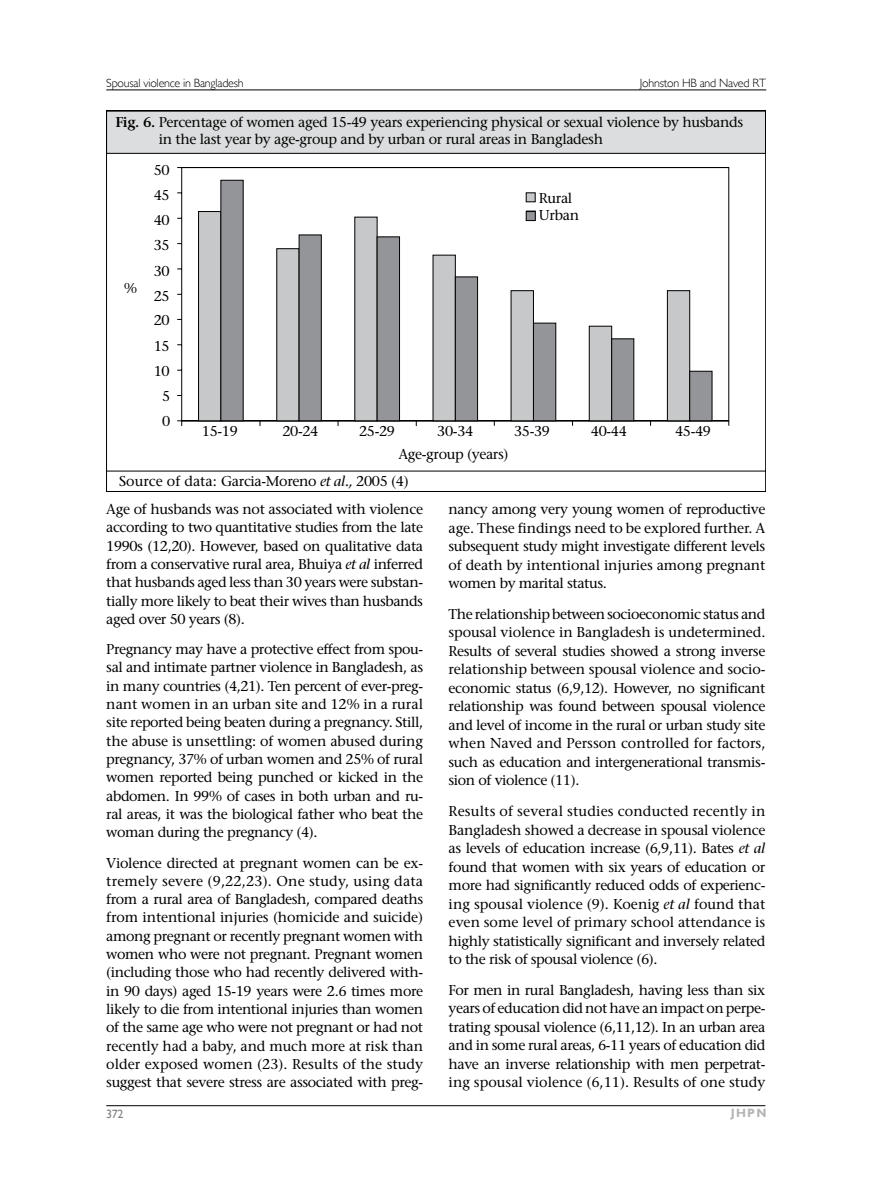
<style>
.page{position:relative;width:893px;height:1191px;background:#fff}
.page>*{position:absolute;margin:0;border:0;box-sizing:border-box;transform-origin:0 0}
.Body_Text{font:500 14.25px/18.3px "Stone Serif Std";letter-spacing:-.025em;color:#000;text-align:justify}
.t1{font:300 12px "Gill Sans";letter-spacing:-.02em;color:#000}
.t2{font:700 12px "Gill Sans";color:#b2b4b6}
.t3{font:12px "Gill Sans";color:#808285}
.s1{font-weight:600}
.s2{font-style:italic}
</style>
<div class="page">
<hr style="left:106px;top:90px;width:660px;height:1px;background:#000">
<hr style="left:106px;top:1105px;width:659px;height:1px;background:#000">
<svg style="left:106px;top:111px;width:660px;height:381px"></svg>
<div style="left:526px;top:193px;width:9px;height:9px;background:#c6c8ca"></div>
<div style="left:526px;top:211px;width:9px;height:9px;background:#939598"></div>
<div style="left:526px;top:211px;width:9px;height:10px;border:1px solid #000"></div>
<div style="left:198px;top:211px;width:23px;height:210px;background:#c6c8ca;border:1px solid #000"></div>
<div style="left:277px;top:248px;width:22px;height:173px;background:#c6c8ca"></div>
<div style="left:355px;top:217px;width:22px;height:204px;background:#c6c8ca"></div>
<div style="left:433px;top:255px;width:23px;height:166px;background:#c6c8ca"></div>
<div style="left:511px;top:290px;width:23px;height:131px;background:#c6c8ca;border:1px solid #000"></div>
<div style="left:589px;top:326px;width:23px;height:95px;background:#c6c8ca;border:1px solid #000"></div>
<div style="left:667px;top:290px;width:23px;height:131px;background:#c6c8ca;border:1px solid #000"></div>
<div style="left:221px;top:180px;width:22px;height:241px;background:#939598"></div>
<div style="left:299px;top:235px;width:23px;height:186px;background:#939598;border:1px solid #000"></div>
<div style="left:377px;top:237px;width:23px;height:184px;background:#939598;border:1px solid #000"></div>
<div style="left:455px;top:277px;width:23px;height:144px;background:#939598;border:1px solid #000"></div>
<div style="left:533px;top:323px;width:23px;height:98px;background:#939598;border:1px solid #000"></div>
<div style="left:611px;top:338px;width:23px;height:83px;background:#939598;border:1px solid #000"></div>
<div style="left:689px;top:371px;width:23px;height:50px;background:#939598;border:1px solid #000"></div>
<p class="t1" style="left:106px;top:76px;width:139px">Spousal violence in Bangladesh</p>
<p class="t1" style="left:640px;top:76px;width:128px">Johnston HB and Naved RT</p>
<p class="Body_Text" style="left:159px;top:113px;width:586px;line-height:17.1px;text-indent:-43px"><span class="s1">Fig. 6.</span> Percentage of women aged 15-49 years experiencing physical or sexual violence by husbands in the last year by age-group and by urban or rural areas in Bangladesh</p>
<p class="Body_Text" style="left:124px;top:279px;width:14px">%</p>
<p class="Body_Text" style="left:154px;top:161px;width:18px">50</p>
<p class="Body_Text" style="left:154px;top:186px;width:18px">45</p>
<p class="Body_Text" style="left:154px;top:211px;width:18px">40</p>
<p class="Body_Text" style="left:154px;top:236px;width:18px">35</p>
<p class="Body_Text" style="left:154px;top:261px;width:18px">30</p>
<p class="Body_Text" style="left:154px;top:286px;width:18px">25</p>
<p class="Body_Text" style="left:154px;top:311px;width:18px">20</p>
<p class="Body_Text" style="left:154px;top:336px;width:18px">15</p>
<p class="Body_Text" style="left:154px;top:361px;width:18px">10</p>
<p class="Body_Text" style="left:162px;top:386px;width:10px">5</p>
<p class="Body_Text" style="left:162px;top:412px;width:10px">0</p>
<p class="Body_Text" style="left:539px;top:188px;width:35px">Rural</p>
<p class="Body_Text" style="left:539px;top:206px;width:42px">Urban</p>
<p class="Body_Text" style="left:202px;top:422px;width:38px">15-19</p>
<p class="Body_Text" style="left:282px;top:422px;width:38px">20-24</p>
<p class="Body_Text" style="left:359px;top:422px;width:38px">25-29</p>
<p class="Body_Text" style="left:437px;top:422px;width:38px">30-34</p>
<p class="Body_Text" style="left:514px;top:422px;width:38px">35-39</p>
<p class="Body_Text" style="left:591px;top:422px;width:38px">40-44</p>
<p class="Body_Text" style="left:675px;top:422px;width:38px">45-49</p>
<p class="Body_Text" style="left:398px;top:445px;width:112px">Age-group (years)</p>
<p class="Body_Text" style="left:119px;top:472px;width:291px">Source of data: Garcia-Moreno <span class="s2">et al.,</span> 2005 (4)</p>
<p class="Body_Text" style="left:106px;top:500px;width:318px">Age of husbands was not associated with violence according to two quantitative studies from the late 1990s (12,20). However, based on qualitative data from a conservative rural area, Bhuiya <span class="s2">et al</span> inferred that husbands aged less than 30 years were substan&shy;tially more likely to beat their wives than husbands aged over 50 years (8).</p>
<p class="Body_Text" style="left:106px;top:640px;width:318px">Pregnancy may have a protective effect from spou&shy;sal and intimate partner violence in Bangladesh, as in many countries (4,21). Ten percent of ever-preg&shy;nant women in an urban site and 12% in a rural site reported being beaten during a pregnancy. Still, the abuse is unsettling: of women abused during pregnancy, 37% of urban women and 25% of rural women reported being punched or kicked in the abdomen. In 99% of cases in both urban and ru&shy;ral areas, it was the biological father who beat the woman during the pregnancy (4).</p>
<p class="Body_Text" style="left:106px;top:853px;width:318px">Violence directed at pregnant women can be ex&shy;tremely severe (9,22,23). One study, using data from a rural area of Bangladesh, compared deaths from intentional injuries (homicide and suicide) among pregnant or recently pregnant women with women who were not pregnant. Pregnant women (including those who had recently delivered with&shy;in 90 days) aged 15-19 years were 2.6 times more likely to die from intentional injuries than women of the same age who were not pregnant or had not recently had a baby, and much more at risk than older exposed women (23). Results of the study suggest that severe stress are associated with preg-</p>
<p class="Body_Text" style="left:449px;top:500px;width:318px">nancy among very young women of reproductive age. These findings need to be explored further. A subsequent study might investigate different levels of death by intentional injuries among pregnant women by marital status.</p>
<p class="Body_Text" style="left:449px;top:604px;width:318px">The relationship between socioeconomic status and spousal violence in Bangladesh is undetermined.<br>Results of several studies showed a strong inverse relationship between spousal violence and socio&shy;economic status (6,9,12). However, no significant relationship was found between spousal violence and level of income in the rural or urban study site when Naved and Persson controlled for factors, such as education and intergenerational transmis&shy;sion of violence (11).</p>
<p class="Body_Text" style="left:449px;top:801px;width:318px">Results of several studies conducted recently in Bangladesh showed a decrease in spousal violence as levels of education increase (6,9,11). Bates <span class="s2">et al </span>found that women with six years of education or more had significantly reduced odds of experienc&shy;ing spousal violence (9). Koenig <span class="s2">et al</span> found that even some level of primary school attendance is highly statistically significant and inversely related to the risk of spousal violence (6).</p>
<p class="Body_Text" style="left:449px;top:980px;width:318px">For men in rural Bangladesh, having less than six years of education did not have an impact on perpe&shy;trating spousal violence (6,11,12). In an urban area and in some rural areas, 6-11 years of education did have an inverse relationship with men perpetrat&shy;ing spousal violence (6,11). Results of one study</p>
<p class="t3" style="left:106px;top:1106px;width:19px">372</p>
<p class="t2" style="left:731px;top:1105px;width:37px">JHPN</p>
</div>
